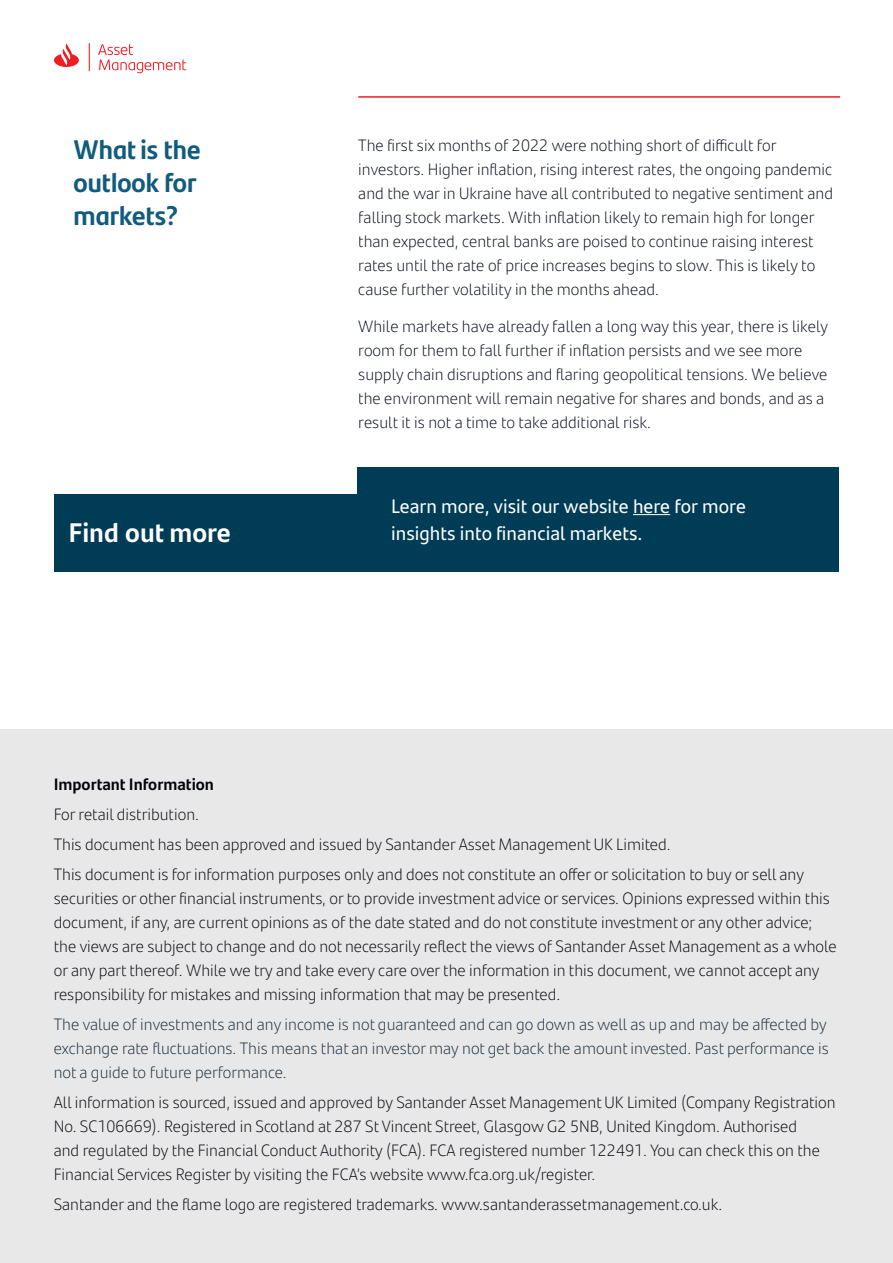
<style>
.page{position:relative;width:893px;height:1263px;background:#fff}
.page>*{position:absolute;margin:0;border:0;box-sizing:border-box;transform-origin:0 0}
.t1{font:700 27px/33px "Santander Headline";color:#115b7c}
.t2{font:700 27px "Santander Text";color:#fff}
.t3{font:19.5px "Santander Text";color:#fff}
.t4{font:300 16.5px/24px "Santander Text";color:#000109}
.SAM_Body_Copy{font:300 16.5px/24px "Santander Text";color:#000715}
.t5{font:300 16.5px/24px "Santander Text";color:#172938}
.t6{font:700 16.5px "Santander Text";color:#000109}
</style>
<div class="page">
<svg style="left:54px;top:43px;width:132px;height:30px"></svg>
<div style="left:54px;top:467px;width:785px;height:105px;background:#003c56"></div>
<div style="left:49px;top:461px;width:308px;height:33px;background:#fff"></div>
<hr style="left:633px;top:514px;width:37px;height:1px;background:#fff">
<hr style="left:358px;top:96px;width:482px;height:2px;background:#ee1c25">
<div style="left:1px;top:730px;width:892px;height:533px;background:#e8e8e8"></div>
<p class="t1" style="left:74px;top:132px;width:129px">What is the outlook for markets?</p>
<p class="SAM_Body_Copy" style="left:358px;top:133px;width:476px">The first six months of 2022 were nothing short of difficult for investors. Higher inflation, rising interest rates, the ongoing pandemic and the war in Ukraine have all contributed to negative sentiment and falling stock markets. With inflation likely to remain high for longer than expected, central banks are poised to continue raising interest rates until the rate of price increases begins to slow. This is likely to cause further volatility in the months ahead.</p>
<p class="SAM_Body_Copy" style="left:358px;top:314px;width:471px">While markets have already fallen a long way this year, there is likely room for them to fall further if inflation persists and we see more supply chain disruptions and flaring geopolitical tensions. We believe the environment will remain negative for shares and bonds, and as a result it is not a time to take additional risk.</p>
<p class="t3" style="left:391px;top:491px;width:356px">Learn more, visit our website here for more</p>
<p class="t2" style="left:69px;top:512px;width:164px">Find out more</p>
<p class="t3" style="left:391px;top:518px;width:253px">insights into financial markets.</p>
<p class="t6" style="left:54px;top:772px;width:162px">Important Information</p>
<p class="t4" style="left:54px;top:802px;width:147px">For retail distribution.</p>
<p class="t4" style="left:54px;top:832px;width:618px">This document has been approved and issued by Santander Asset Management UK Limited.</p>
<p class="t4" style="left:54px;top:862px;width:784px">This document is for information purposes only and does not constitute an offer or solicitation to buy or sell any securities or other financial instruments, or to provide investment advice or services. Opinions expressed within this document, if any, are current opinions as of the date stated and do not constitute investment or any other advice; the views are subject to change and do not necessarily reflect the views of Santander Asset Management as a whole or any part thereof. While we try and take every care over the information in this document, we cannot accept any responsibility for mistakes and missing information that may be presented.</p>
<p class="t5" style="left:54px;top:1012px;width:777px">The value of investments and any income is not guaranteed and can go down as well as up and may be affected by exchange rate fluctuations. This means that an investor may not get back the amount invested. Past performance is not a guide to future performance.</p>
<p class="t4" style="left:54px;top:1090px;width:783px">All information is sourced, issued and approved by Santander Asset Management UK Limited (Company Registration No. SC106669). Registered in Scotland at 287 St Vincent Street, Glasgow G2 5NB, United Kingdom. Authorised<br>and regulated by the Financial Conduct Authority (FCA). FCA registered number 122491. You can check this on the Financial Services Register by visiting the FCA’s website www.fca.org.uk/register.</p>
<p class="t4" style="left:54px;top:1192px;width:670px">Santander and the flame logo are registered trademarks. www.santanderassetmanagement.co.uk.</p>
</div>
